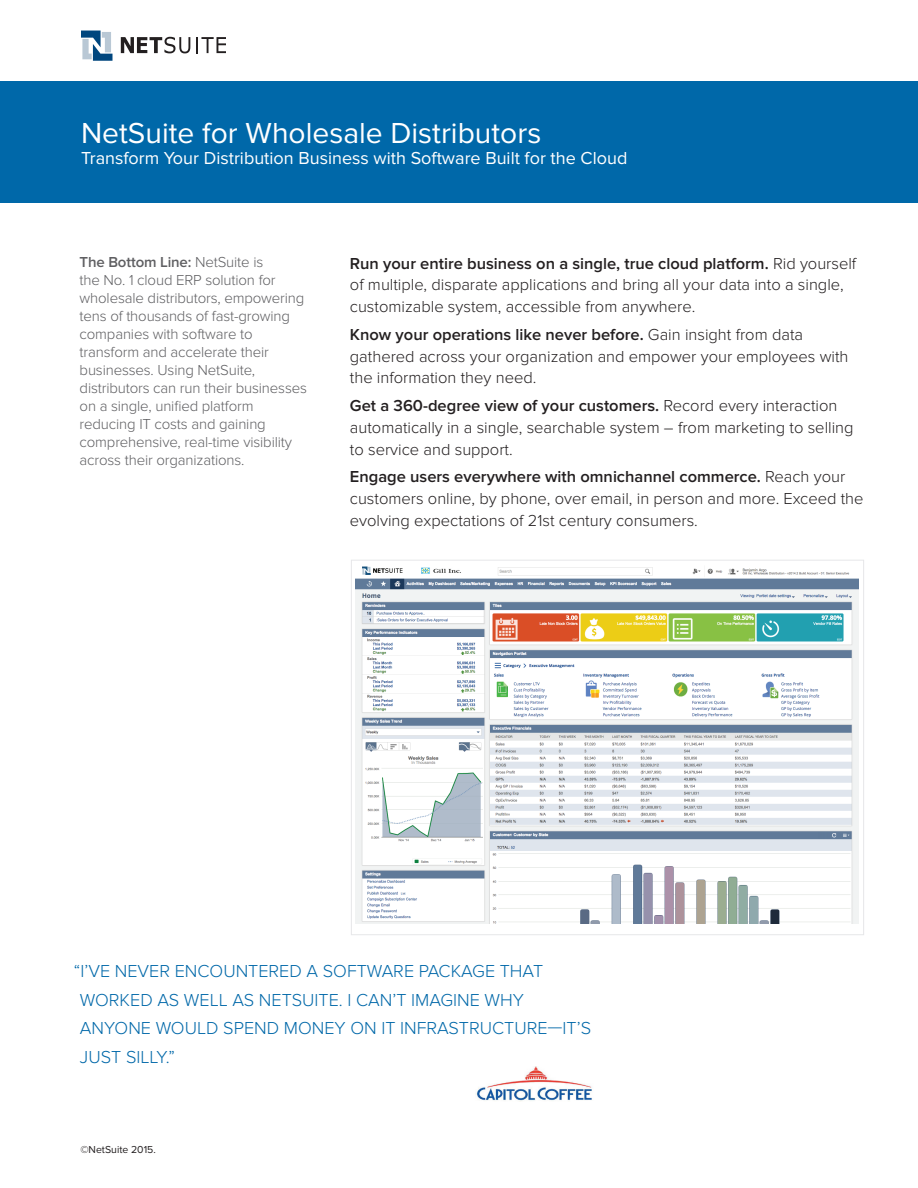
<style>
.page{position:relative;width:918px;height:1188px;background:#fff}
.page>*{position:absolute;margin:0;border:0;box-sizing:border-box;transform-origin:0 0}
.t1{font:30px "Proxima Nova";color:#fff}
.t2{font:300 18px/28.5px "Proxima Nova";color:#0068a9}
.t3{font:18px "Proxima Nova";color:#fff}
.t4{font:300 16.5px/21.8px "Proxima Nova";color:#231f20}
.t5{font:300 15px/18px "Proxima Nova";letter-spacing:-.01em;color:#5f5f62}
.t6{font:10.5px "Proxima Nova";color:#231f20}
.s1{font-weight:600}
</style>
<div class="page">
<svg style="left:81px;top:31px;width:31px;height:30px"></svg>
<svg style="left:121px;top:37px;width:69px;height:16px"></svg>
<svg style="left:196px;top:37px;width:30px;height:16px"></svg>
<div style="left:0;top:81px;width:918px;height:121px;background:#0068a9"></div>
<img style="left:356px;top:566px;width:502px;height:358px">
<img style="left:475px;top:1066px;width:117px;height:35px">
<h1 class="t1" style="left:81px;top:116px;width:462px">NetSuite for Wholesale Distributors</h1>
<p class="t3" style="left:81px;top:148px;width:548px">Transform Your Distribution Business with Software Built for the Cloud</p>
<p class="t5" style="left:80px;top:254px;width:229px"><span class="s1">The Bottom Line:</span> NetSuite is<br>the No. 1 cloud ERP solution for wholesale distributors, empowering tens of thousands of fast-growing companies with software to transform and accelerate their businesses. Using NetSuite, distributors can run their businesses on a single, unified platform reducing IT costs and gaining comprehensive, real-time visibility across their organizations.</p>
<p class="t4" style="left:350px;top:252px;width:508px"><span class="s1">Run your entire business on a single, true cloud platform.</span> Rid yourself of multiple, disparate applications and bring all your data into a single, customizable system, accessible from anywhere.</p>
<p class="t4" style="left:350px;top:324px;width:500px"><span class="s1">Know your operations like never before.</span> Gain insight from data gathered across your organization and empower your employees with the information they need.</p>
<p class="t4" style="left:350px;top:395px;width:505px"><span class="s1">Get a 360-degree view of your customers.</span> Record every interaction automatically in a single, searchable system – from marketing to selling to service and support.</p>
<p class="t4" style="left:350px;top:466px;width:515px"><span class="s1">Engage users everywhere with omnichannel commerce.</span> Reach your customers online, by phone, over email, in person and more. Exceed the evolving expectations of 21st century consumers.</p>
<p class="t2" style="left:80px;top:957px;width:513px;text-indent:-6px">“I’VE NEVER ENCOUNTERED A SOFTWARE PACKAGE THAT WORKED AS WELL AS NETSUITE. I CAN’T IMAGINE WHY ANYONE WOULD SPEND MONEY ON IT INFRASTRUCTURE—IT’S JUST SILLY.”</p>
<p class="t6" style="left:80px;top:1143px;width:77px">©NetSuite 2015.</p>
</div>
